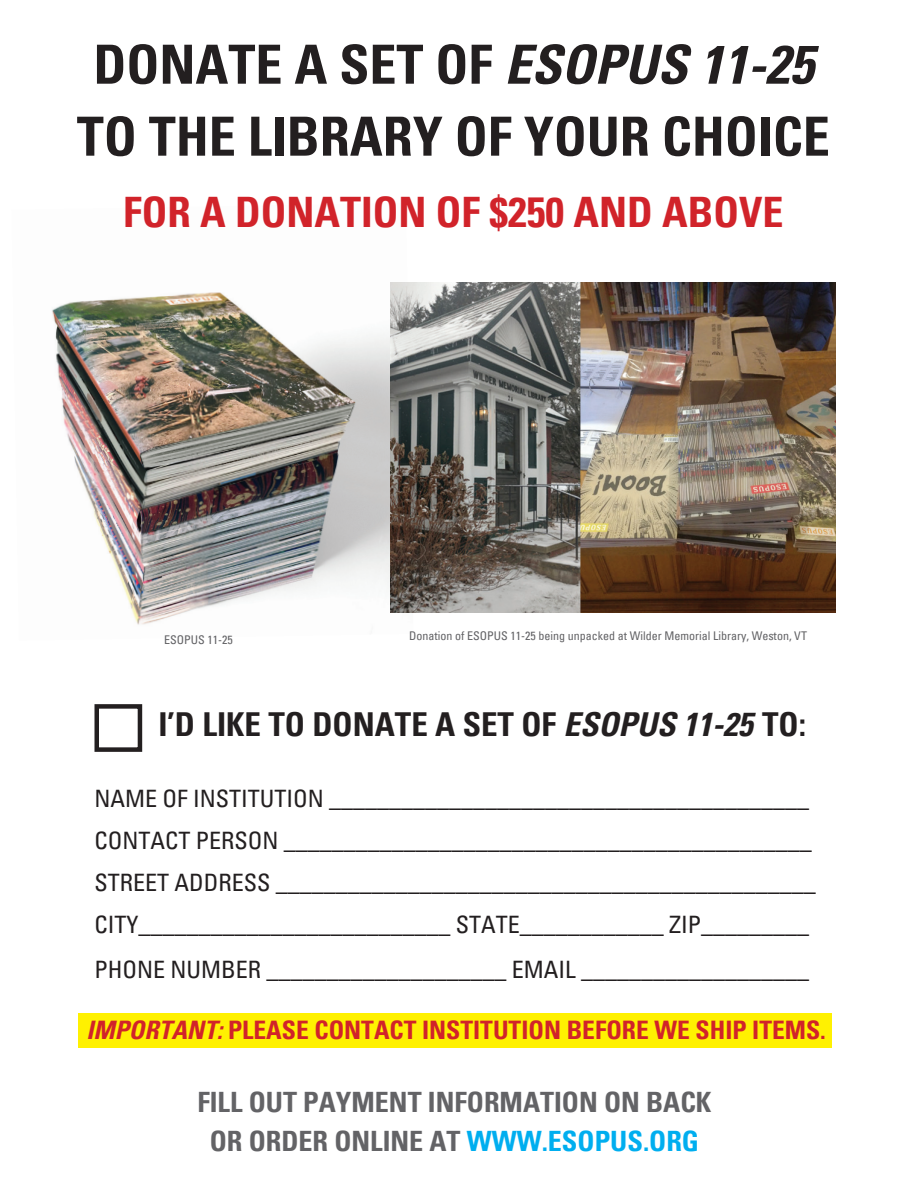
<style>
.page{position:relative;width:918px;height:1188px;background:#fff}
.page>*{position:absolute;margin:0;border:0;box-sizing:border-box;transform-origin:0 0}
.t1{font:700 condensed 54px/72px "Univers";color:#231f20;text-align:center}
.t2{font:700 condensed 42px "Univers";color:#d1232a}
.t3{font:700 condensed 33px "Univers";color:#231f20}
.t4{font:700 condensed 28.05px/39.6px "Univers";color:#636366;text-align:center}
.t5{font:700 condensed 25.5px "Univers";color:#d1232a}
.t6{font:condensed 24px/42px "Univers";color:#231f20}
.t7{font:condensed 12px "Univers";color:#616164}
.s1{font-style:italic}
.s2{color:#00aeef}
</style>
<div class="page">
<div style="left:78px;top:1013px;width:754px;height:35px;background:#fff101"></div>
<img style="left:52px;top:282px;width:361px;height:343px">
<img style="left:391px;top:283px;width:444px;height:329px">
<div style="left:94px;top:704px;width:48px;height:48px;border:4px solid #231f20"></div>
<h1 class="t1" style="left:77px;top:33px;width:755px">DONATE A SET OF <span class="s1">ESOPUS 11-25<br></span>TO THE LIBRARY OF YOUR CHOICE</h1>
<h2 class="t2" style="left:123px;top:194px;width:662px">FOR A DONATION OF $250 AND ABOVE</h2>
<p class="t7" style="left:164px;top:635px;width:70px">ESOPUS 11-25</p>
<p class="t7" style="left:409px;top:630px;width:399px">Donation of ESOPUS 11-25 being unpacked at Wilder Memorial Library, Weston, VT</p>
<h3 class="t3" style="left:158px;top:710px;width:649px">I’D LIKE TO DONATE A SET OF <span class="s1">ESOPUS 11-25</span> TO:</h3>
<p class="t6" style="left:95px;top:779px;width:723px">NAME OF INSTITUTION ________________________________________ CONTACT PERSON ____________________________________________ STREET ADDRESS _____________________________________________ CITY__________________________ STATE____________ ZIP_________</p>
<p class="t6" style="left:95px;top:950px;width:716px">PHONE NUMBER ____________________ EMAIL ___________________</p>
<p class="t5" style="left:86px;top:1019px;width:741px"><span class="s1">IMPORTANT:</span> PLEASE CONTACT INSTITUTION BEFORE WE SHIP ITEMS.</p>
<p class="t4" style="left:197px;top:1084px;width:516px">FILL OUT PAYMENT INFORMATION ON BACK<br>OR ORDER ONLINE AT <span class="s2">WWW.ESOPUS.ORG</span></p>
</div>
